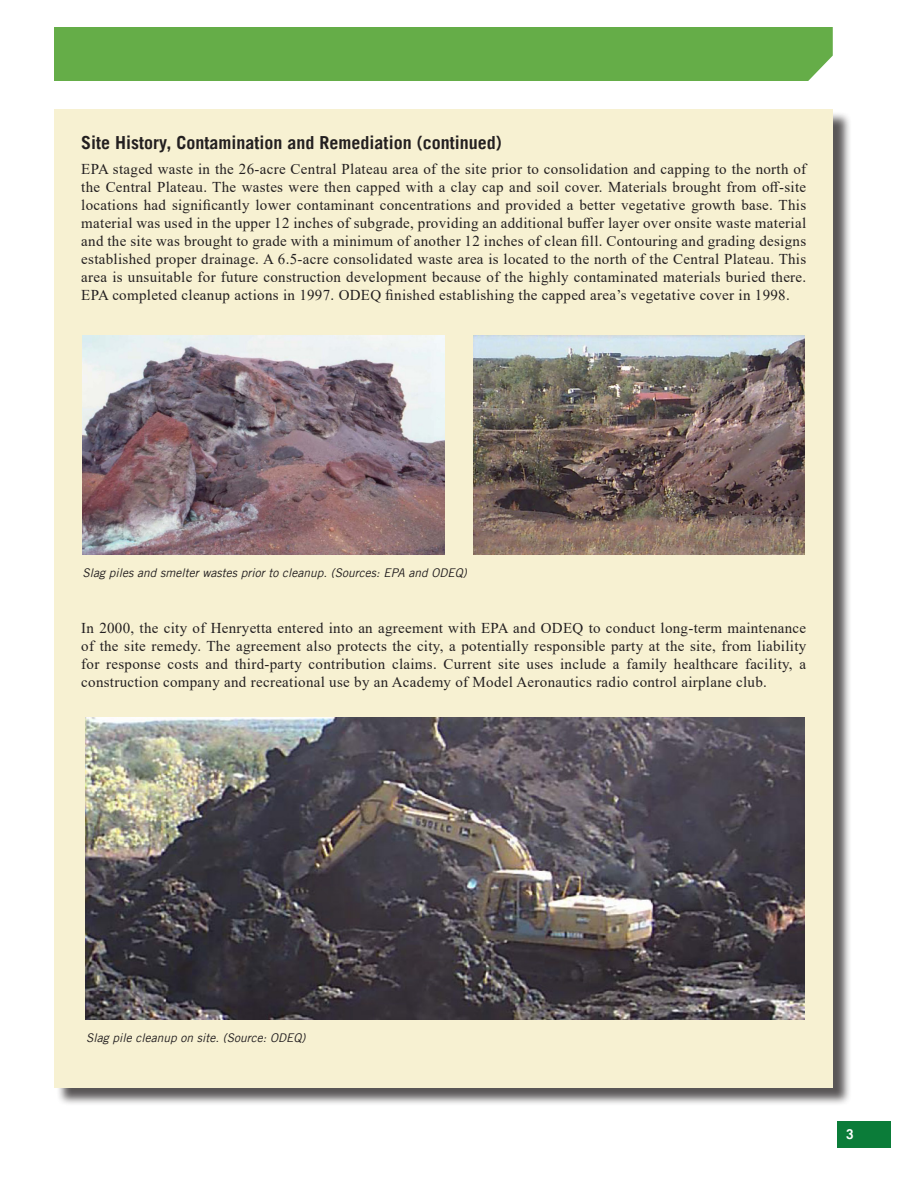
<style>
.page{position:relative;width:918px;height:1188px;background:#fff}
.page>*{position:absolute;margin:0;border:0;box-sizing:border-box;transform-origin:0 0}
.Paragraph_Style_1{font:700 18px "Trade Gothic LT";color:#231f20}
.Paragraph_Style_1-2{font:15px/18px "Times New Roman";letter-spacing:.02em;color:#231f20;text-align:justify}
.t1{font:700 13.5px "Trade Gothic LT";color:#fff}
.body_text{font:italic 12px "Trade Gothic LT";color:#231f20}
</style>
<div class="page">
<div style="left:54px;top:27px;width:779px;height:54px;background:#65ad48"></div>
<div style="left:837px;top:1121px;width:54px;height:27px;background:#0b7c39"></div>
<div style="left:57px;top:112px;width:795px;height:995px;background:#231f20;opacity:.75"></div>
<div style="left:54px;top:109px;width:779px;height:979px;background:#f7f1d2"></div>
<img style="left:82px;top:336px;width:363px;height:218px">
<img style="left:474px;top:336px;width:330px;height:218px">
<img style="left:85px;top:717px;width:719px;height:303px">
<p class="Paragraph_Style_1" style="left:81px;top:132px;width:422px">Site History, Contamination and Remediation (continued)</p>
<p class="Paragraph_Style_1-2" style="left:81px;top:160px;width:727px">EPA staged waste in the 26-acre Central Plateau area of the site prior to consolidation and capping to the north of the Central Plateau. The wastes were then capped with a clay cap and soil cover. Materials brought from off-site locations had significantly lower contaminant concentrations and provided a better vegetative growth base. This material was used in the upper 12 inches of subgrade, providing an additional buffer layer over onsite waste material and the site was brought to grade with a minimum of another 12 inches of clean fill. Contouring and grading designs established proper drainage. A 6.5-acre consolidated waste area is located to the north of the Central Plateau. This area is unsuitable for future construction development because of the highly contaminated materials buried there.<br>EPA completed cleanup actions in 1997. ODEQ finished establishing the capped area’s vegetative cover in 1998.</p>
<p class="body_text" style="left:82px;top:565px;width:386px">Slag piles and smelter wastes prior to cleanup. (Sources: EPA and ODEQ)</p>
<p class="Paragraph_Style_1-2" style="left:81px;top:619px;width:727px">In 2000, the city of Henryetta entered into an agreement with EPA and ODEQ to conduct long-term maintenance of the site remedy. The agreement also protects the city, a potentially responsible party at the site, from liability for response costs and third-party contribution claims. Current site uses include a family healthcare facility, a construction company and recreational use by an Academy of Model Aeronautics radio control airplane club.</p>
<p class="body_text" style="left:86px;top:1030px;width:221px">Slag pile cleanup on site. (Source: ODEQ)</p>
<p class="t1" style="left:846px;top:1126px;width:9px">3</p>
</div>
